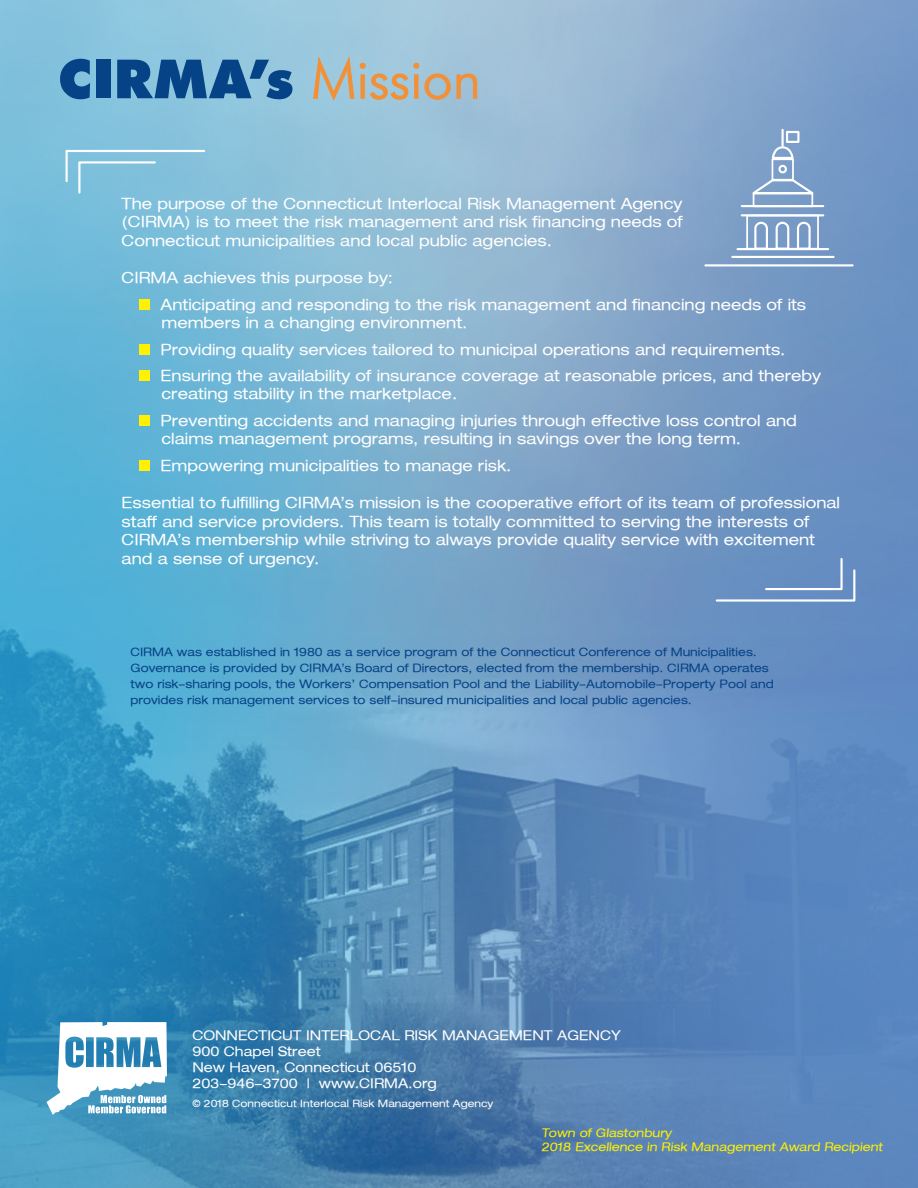
<style>
.page{position:relative;width:918px;height:1188px;background:#fff}
.page>*{position:absolute;margin:0;border:0;box-sizing:border-box;transform-origin:0 0}
.t1{font:900 54px "Futura BT";letter-spacing:.02em;color:#054286}
.t2{font:expanded 15.6px/18.8px "Helvetica Neue LT";color:#fff}
.t3{font:expanded 13.5px/16.2px "Helvetica Neue LT";color:#fff}
.t4{font:expanded 12px/14.4px "Helvetica Neue LT";color:#fff101}
.t5{font:expanded 11.7px "Helvetica Neue LT";color:#054286}
.t6{font:expanded 10.2px "Helvetica Neue LT";color:#fff}
.s1{font-weight:300;color:#f39036}
</style>
<div class="page">
<img style="left:0;top:0;width:918px;height:1188px">
<svg style="left:313px;top:55px;width:164px;height:47px;background:#a8bfc7"></svg>
<hr style="left:738px;top:248px;width:90px;height:2px;background:#fff">
<hr style="left:732px;top:256px;width:102px;height:2px;background:#fff">
<hr style="left:705px;top:264px;width:148px;height:2px;background:#fff">
<hr style="left:742px;top:205px;width:81px;height:2px;background:#fff">
<hr style="left:742px;top:214px;width:81px;height:2px;background:#fff">
<div style="left:746px;top:215px;width:73px;height:35px;border:2px solid #fff"></div>
<svg style="left:751px;top:130px;width:69px;height:78px;background:#8dabcf"></svg>
<svg style="left:753px;top:221px;width:59px;height:30px"></svg>
<div style="left:786px;top:131px;width:14px;height:12px;border:2px solid #fff"></div>
<svg style="left:715px;top:557px;width:142px;height:46px;background:#7498c6"></svg>
<svg style="left:64px;top:149px;width:142px;height:46px;background:#8bc5de"></svg>
<svg style="left:47px;top:1022px;width:120px;height:93px"></svg>
<div style="left:139px;top:299px;width:11px;height:11px;background:#fff101"></div>
<div style="left:139px;top:344px;width:11px;height:11px;background:#fff101"></div>
<div style="left:139px;top:370px;width:11px;height:11px;background:#fff101"></div>
<div style="left:139px;top:415px;width:11px;height:11px;background:#fff101"></div>
<div style="left:139px;top:460px;width:11px;height:11px;background:#fff101"></div>
<p class="t1" style="left:58px;top:46px;width:425px">CIRMA’s <span class="s1">Mission</span></p>
<p class="t2" style="left:122px;top:193px;width:563px;text-align:justify">The purpose of the Connecticut Interlocal Risk Management Agency (CIRMA) is to meet the risk management and risk financing needs of Connecticut municipalities and local public agencies.</p>
<p class="t2" style="left:122px;top:268px;width:273px">CIRMA achieves this purpose by:</p>
<p class="t2" style="left:161px;top:295px;width:647px">Anticipating and responding to the risk management and financing needs of its members in a changing environment.</p>
<p class="t2" style="left:161px;top:339px;width:626px">Providing quality services tailored to municipal operations and requirements.</p>
<p class="t2" style="left:161px;top:366px;width:662px">Ensuring the availability of insurance coverage at reasonable prices, and thereby creating stability in the marketplace.</p>
<p class="t2" style="left:161px;top:411px;width:638px">Preventing accidents and managing injuries through effective loss control and claims management programs, resulting in savings over the long term.</p>
<p class="t2" style="left:161px;top:455px;width:352px">Empowering municipalities to manage risk.</p>
<p class="t2" style="left:122px;top:493px;width:720px">Essential to fulfilling CIRMA’s mission is the cooperative effort of its team of professional staff and service providers. This team is totally committed to serving the interests of CIRMA’s membership while striving to always provide quality service with excitement and a sense of urgency.</p>
<p class="t5" style="left:130px;top:645px;width:628px">CIRMA was established in 1980 as a service program of the Connecticut Conference of Municipalities.</p>
<p class="t5" style="left:130px;top:661px;width:640px">Governance is provided by CIRMA’s Board of Directors, elected from the membership. CIRMA operates</p>
<p class="t5" style="left:130px;top:677px;width:645px">two risk-sharing pools, the Workers’ Compensation Pool and the Liability-Automobile-Property Pool and</p>
<p class="t5" style="left:130px;top:692px;width:563px">provides risk management services to self-insured municipalities and local public agencies.</p>
<p class="t3" style="left:192px;top:1026px;width:430px">CONNECTICUT INTERLOCAL RISK MANAGEMENT AGENCY<br>900 Chapel Street</p>
<p class="t3" style="left:192px;top:1059px;width:246px">New Haven, Connecticut 06510<br>203-946-3700 | www.CIRMA.org</p>
<p class="t6" style="left:192px;top:1097px;width:303px">© 2018 Connecticut Interlocal Risk Management Agency</p>
<p class="t4" style="left:542px;top:1125px;width:344px">Town of Glastonbury<br>2018 Excellence in Risk Management Award Recipient</p>
</div>
